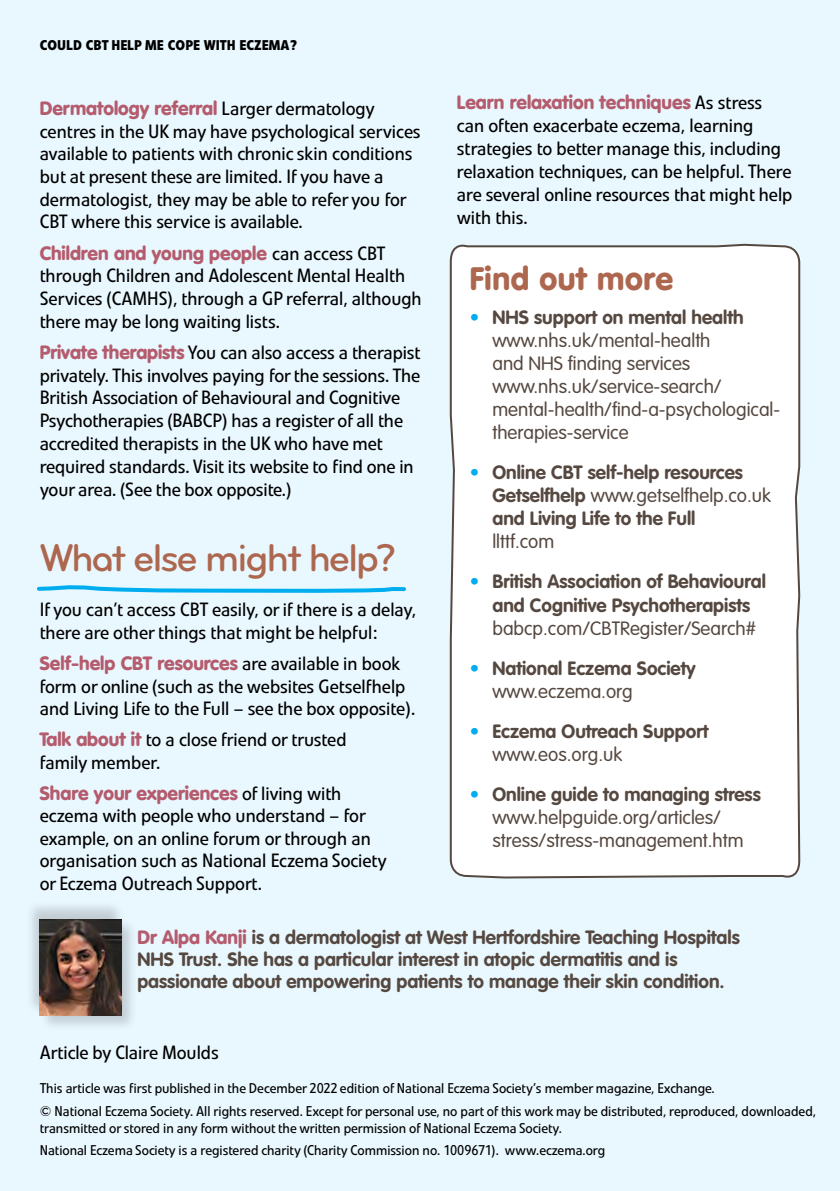
<style>
.page{position:relative;width:840px;height:1191px;background:#fff}
.page>*{position:absolute;margin:0;border:0;box-sizing:border-box;transform-origin:0 0}
.t1{font:40px "Bryant Medium Alt";letter-spacing:-.06em;color:#ad674f}
.t2{font:900 32px "VAG Rounded";letter-spacing:.02em;color:#ad674f}
.t3{font:19px/22.8px "Evo BQ";color:#000}
.t4{font:700 19px/23px "VAG Rounded";color:#554840}
.t5{font:300 19px/23px "VAG Rounded";color:#554840}
.t6{font:900 19px "VAG Rounded";color:#b45c6d}
.t7{font:14px/22.6px "Evo BQ";color:#000}
.t8{font:700 14px "Evo BQ";color:#000}
.s1{font-family:"Evo BQ";font-weight:400;color:#000}
.s2{font-family:"VAG Rounded";font-weight:900;color:#b45c6d}
.s3{font-weight:700;color:#00aeef}
.s4{font-weight:700}
.s5{color:#00aeef}
.s6{font-weight:300}
.s7{font-weight:900;color:#b45c6d}
</style>
<div class="page">
<div style="left:0;top:0;width:839px;height:1191px;background:#e9f7fe"></div>
<div style="left:38px;top:918px;width:100px;height:113px;background:#000;opacity:.17"></div>
<div style="left:25px;top:900px;width:101px;height:115px;background:#000;opacity:.17"></div>
<img style="left:40px;top:919px;width:82px;height:97px">
<div style="left:449px;top:243px;width:351px;height:636px;background:#fff"></div>
<svg style="left:37px;top:585px;width:369px;height:8px"></svg>
<p class="t8" style="left:40px;top:37px;width:258px">COULD CBT HELP ME COPE WITH ECZEMA?</p>
<p class="t6" style="left:40px;top:97px;width:336px">Dermatology referral <span class="s1">Larger dermatology</span></p>
<p class="t3" style="left:40px;top:120px;width:382px">centres in the UK may have psychological services available to patients with chronic skin conditions but at present these are limited. If you have a dermatologist, they may be able to refer you for CBT where this service is available.</p>
<p class="t6" style="left:40px;top:241px;width:347px">Children and young people <span class="s1">can access CBT</span></p>
<p class="t3" style="left:40px;top:265px;width:383px">through Children and Adolescent Mental Health<br>Services (CAMHS), through a GP referral, although there may be long waiting lists.</p>
<p class="t3" style="left:40px;top:341px;width:382px"><span class="s2">Private therapists</span> You can also access a therapist privately. This involves paying for the sessions. The British Association of Behavioural and Cognitive Psychotherapies (BABCP) has a register of all the accredited therapists in the UK who have met required standards. Visit its website to find one in your area. (See the box opposite.)</p>
<h1 class="t1" style="left:40px;top:535px;width:359px">What else might help?</h1>
<p class="t3" style="left:40px;top:598px;width:377px">If you can’t access CBT easily, or if there is a delay, there are other things that might be helpful:</p>
<p class="t6" style="left:40px;top:652px;width:362px">Self-help CBT resources <span class="s1">are available in book</span></p>
<p class="t3" style="left:40px;top:675px;width:377px">form or online (such as the websites Getselfhelp and Living Life to the Full – see the box opposite).</p>
<p class="t3" style="left:40px;top:728px;width:308px"><span class="s2">Talk about it</span> to a close friend or trusted family member.</p>
<p class="t6" style="left:40px;top:781px;width:303px">Share your experiences <span class="s1">of living with</span></p>
<p class="t3" style="left:40px;top:804px;width:348px">eczema with people who understand – for example, on an online forum or through an organisation such as National Eczema Society or Eczema Outreach Support.</p>
<p class="t6" style="left:456px;top:91px;width:307px">Learn relaxation techniques <span class="s1">As stress</span></p>
<p class="t3" style="left:456px;top:114px;width:337px">can often exacerbate eczema, learning strategies to better manage this, including relaxation techniques, can be helpful. There are several online resources that might help with this.</p>
<h2 class="t2" style="left:469px;top:259px;width:205px">Find out more</h2>
<p class="t5" style="left:492px;top:306px;width:289px;text-indent:-23px"><span class="s3">•</span> <span class="s4">NHS support on mental health </span>www.nhs.uk/mental-health<br>and NHS finding services www.nhs.uk/service-search/ mental-health/find-a-psychological&shy;therapies-service</p>
<p class="t4" style="left:492px;top:461px;width:280px;text-indent:-23px"><span class="s5">•</span> Online CBT self-help resources<br>Getselfhelp <span class="s6">www.getselfhelp.co.uk </span>and Living Life to the Full</p>
<p class="t5" style="left:492px;top:530px;width:63px">llttf.com</p>
<p class="t4" style="left:469px;top:570px;width:297px;text-align:center"><span class="s5">•</span> British Association of Behavioural and Cognitive Psychotherapists</p>
<p class="t5" style="left:492px;top:616px;width:265px">babcp.com/CBTRegister/Search#</p>
<p class="t4" style="left:492px;top:656px;width:204px;text-indent:-23px"><span class="s5">•</span> National Eczema Society <span class="s6">www.eczema.org</span></p>
<p class="t4" style="left:492px;top:719px;width:217px;text-indent:-23px"><span class="s5">•</span> Eczema Outreach Support <span class="s6">www.eos.org.uk</span></p>
<p class="t5" style="left:492px;top:782px;width:270px;text-indent:-23px"><span class="s3">•</span> <span class="s4">Online guide to managing stress </span>www.helpguide.org/articles/ stress/stress-management.htm</p>
<p class="t4" style="left:137px;top:926px;width:603px;line-height:22px"><span class="s7">Dr Alpa Kanji</span> is a dermatologist at West Hertfordshire Teaching Hospitals<br>NHS Trust. She has a particular interest in atopic dermatitis and is passionate about empowering patients to manage their skin condition.</p>
<p class="t3" style="left:40px;top:1041px;width:180px">Article by Claire Moulds</p>
<p class="t7" style="left:40px;top:1077px;width:777px">This article was first published in the December 2022 edition of National Eczema Society’s member magazine, Exchange.<br>© National Eczema Society. All rights reserved. Except for personal use, no part of this work may be distributed, reproduced, downloaded,</p>
<p class="t7" style="left:40px;top:1116px;width:566px">transmitted or stored in any form without the written permission of National Eczema Society.<br>National Eczema Society is a registered charity (Charity Commission no. 1009671). www.eczema.org</p>
</div>
